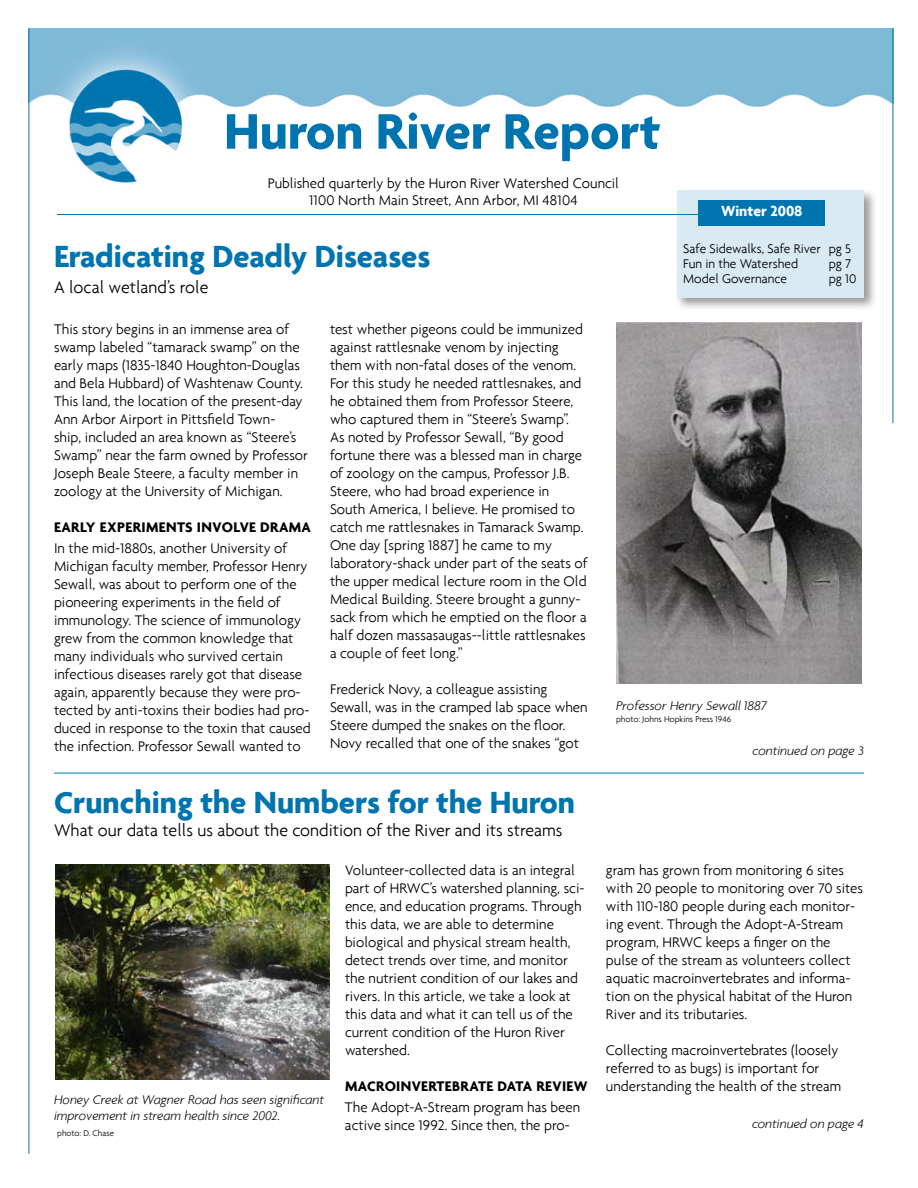
<style>
.page{position:relative;width:918px;height:1188px;background:#fff}
.page>*{position:absolute;margin:0;border:0;box-sizing:border-box;transform-origin:0 0}
.t1{font:700 54px "Agenda";color:#0074af}
.t2{font:700 33px "Agenda";color:#0074af}
.t3{font:300 18px "Agenda";color:#000}
.t4{font:700 15.75px "Agenda";color:#fff}
.t5{font:300 15px/18px "Agenda";color:#000}
.t6{font:700 15px "Agenda";letter-spacing:.025em;color:#000}
.t7{font:italic 300 13.5px/16.2px "Agenda";color:#000}
.t8{font:300 13.5px "Agenda";color:#000}
.t9{font:300 9px "Agenda";color:#000}
</style>
<div class="page">
<img style="left:29px;top:28px;width:864px;height:195px">
<hr style="left:29px;top:29px;width:1px;height:1125px;background:#0074af">
<div style="left:674px;top:188px;width:203px;height:124px;background:#000;opacity:.4"></div>
<div style="left:677px;top:191px;width:187px;height:107px;background:#d9eaf3"></div>
<hr style="left:57px;top:214px;width:675px;height:1px;background:#0074af">
<hr style="left:893px;top:28px;width:1px;height:395px;background:#0074af">
<div style="left:699px;top:201px;width:126px;height:25px;background:#0074af"></div>
<hr style="left:54px;top:773px;width:810px;height:1px;background:#0074af">
<img style="left:55px;top:864px;width:275px;height:216px">
<img style="left:616px;top:323px;width:246px;height:361px">
<h1 class="t1" style="left:224px;top:98px;width:438px">Huron River Report</h1>
<p class="t5" style="left:268px;top:174px;width:353px;text-align:center">Published quarterly by the Huron River Watershed Council<br>1100 North Main Street, Ann Arbor, MI 48104</p>
<h2 class="t2" style="left:54px;top:236px;width:378px">Eradicating Deadly Diseases</h2>
<p class="t3" style="left:54px;top:276px;width:156px">A local wetland’s role</p>
<p class="t4" style="left:721px;top:201px;width:83px">Winter 2008</p>
<p class="t8" style="left:683px;top:240px;width:170px">Safe Sidewalks, Safe River pg 5</p>
<p class="t8" style="left:829px;top:270px;width:29px">pg 10</p>
<p class="t8" style="left:683px;top:255px;width:116px">Fun in the Watershed</p>
<p class="t8" style="left:829px;top:255px;width:24px">pg 7</p>
<p class="t8" style="left:683px;top:270px;width:105px">Model Governance</p>
<p class="t5" style="left:54px;top:320px;width:255px">This story begins in an immense area of swamp labeled “tamarack swamp” on the early maps (1835-1840 Houghton-Douglas and Bela Hubbard) of Washtenaw County.<br>This land, the location of the present-day Ann Arbor Airport in Pittsfield Town-<br>ship, included an area known as “Steere’s Swamp” near the farm owned by Professor Joseph Beale Steere, a faculty member in zoology at the University of Michigan.</p>
<p class="t6" style="left:54px;top:518px;width:259px">Early experiments involve drama</p>
<p class="t5" style="left:54px;top:539px;width:258px">In the mid-1880s, another University of Michigan faculty member, Professor Henry Sewall, was about to perform one of the pioneering experiments in the field of immunology. The science of immunology grew from the common knowledge that many individuals who survived certain infectious diseases rarely got that disease again, apparently because they were pro&shy;tected by anti-toxins their bodies had pro&shy;duced in response to the toxin that caused the infection. Professor Sewall wanted to</p>
<p class="t5" style="left:330px;top:320px;width:259px">test whether pigeons could be immunized against rattlesnake venom by injecting them with non-fatal doses of the venom.<br>For this study he needed rattlesnakes, and he obtained them from Professor Steere, who captured them in “Steere’s Swamp”.<br>As noted by Professor Sewall, “By good fortune there was a blessed man in charge of zoology on the campus, Professor J.B.<br>Steere, who had broad experience in South America, I believe. He promised to catch me rattlesnakes in Tamarack Swamp.<br>One day [spring 1887] he came to my laboratory-shack under part of the seats of the upper medical lecture room in the Old Medical Building. Steere brought a gunny&shy;sack from which he emptied on the floor a half dozen massasaugas--little rattlesnakes a couple of feet long.”</p>
<p class="t5" style="left:330px;top:680px;width:259px">Frederick Novy, a colleague assisting Sewall, was in the cramped lab space when Steere dumped the snakes on the floor.<br>Novy recalled that one of the snakes “got</p>
<h2 class="t2" style="left:54px;top:782px;width:523px">Crunching the Numbers for the Huron</h2>
<p class="t3" style="left:54px;top:820px;width:510px">What our data tells us about the condition of the River and its streams</p>
<p class="t7" style="left:54px;top:1091px;width:272px">Honey Creek at Wagner Road has seen significant improvement in stream health since 2002.</p>
<p class="t9" style="left:57px;top:1128px;width:58px">photo: D. Chase</p>
<p class="t5" style="left:345px;top:861px;width:241px">Volunteer-collected data is an integral part of HRWC’s watershed planning, sci&shy;ence, and education programs. Through this data, we are able to determine biological and physical stream health, detect trends over time, and monitor the nutrient condition of our lakes and rivers. In this article, we take a look at this data and what it can tell us of the current condition of the Huron River watershed.</p>
<p class="t6" style="left:345px;top:1077px;width:233px">Macroinvertebrate data review</p>
<p class="t5" style="left:345px;top:1098px;width:237px">The Adopt-A-Stream program has been active since 1992. Since then, the pro-</p>
<p class="t7" style="left:616px;top:697px;width:152px">Professor Henry Sewall 1887</p>
<p class="t9" style="left:616px;top:714px;width:116px">photo: Johns Hopkins Press 1946</p>
<p class="t7" style="left:753px;top:742px;width:113px">continued on page 3</p>
<p class="t5" style="left:606px;top:861px;width:259px">gram has grown from monitoring 6 sites with 20 people to monitoring over 70 sites with 110-180 people during each monitor&shy;ing event. Through the Adopt-A-Stream program, HRWC keeps a finger on the pulse of the stream as volunteers collect aquatic macroinvertebrates and informa&shy;tion on the physical habitat of the Huron River and its tributaries.</p>
<p class="t5" style="left:606px;top:1041px;width:237px">Collecting macroinvertebrates (loosely referred to as bugs) is important for understanding the health of the stream</p>
<p class="t7" style="left:752px;top:1116px;width:113px">continued on page 4</p>
</div>
